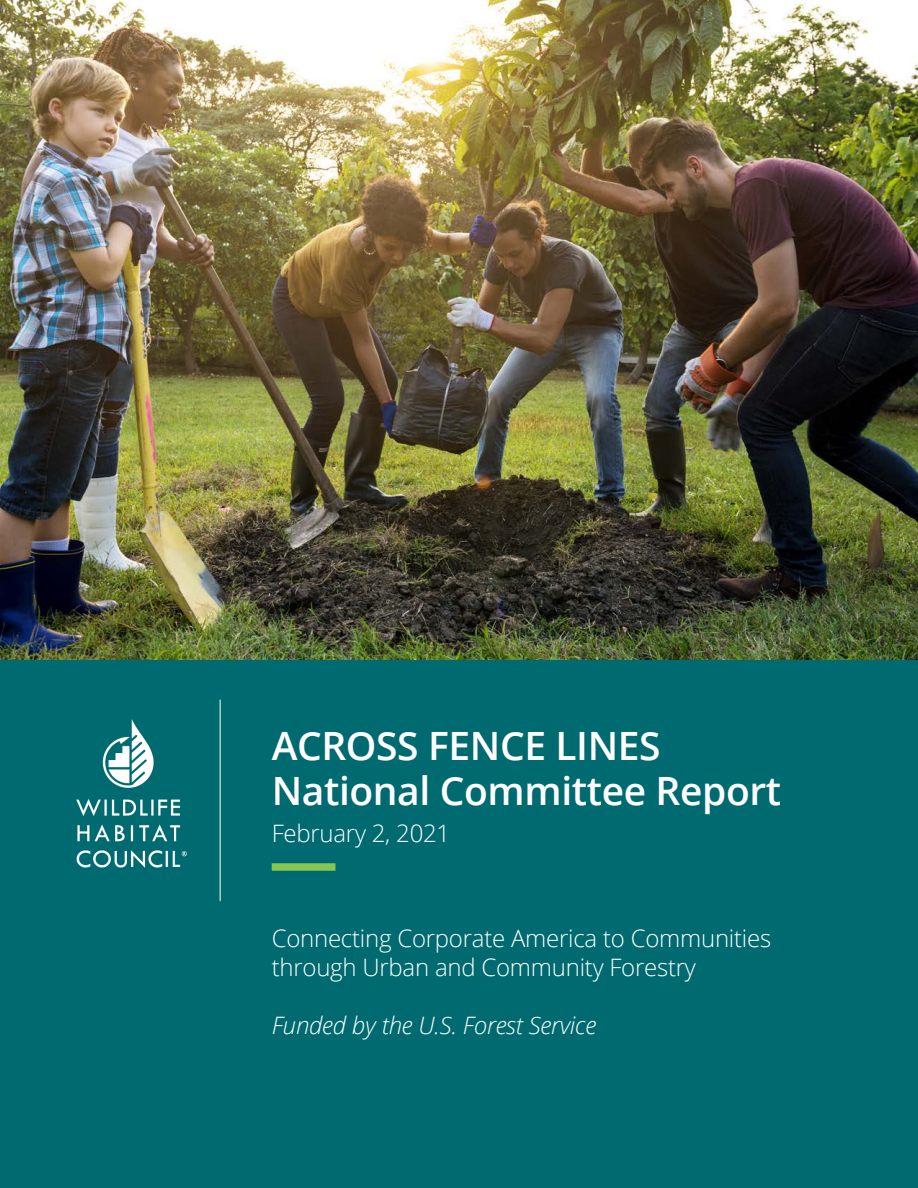
<style>
.page{position:relative;width:918px;height:1188px;background:#fff}
.page>*{position:absolute;margin:0;border:0;box-sizing:border-box;transform-origin:0 0}
.t1{font:600 39px "Open Sans";letter-spacing:-.01em;color:#fff}
.t2{font:300 24px/28.8px "Open Sans";letter-spacing:-.01em;color:#fff}
.t3{font:italic 300 24px "Open Sans";letter-spacing:-.01em;color:#fff}
</style>
<div class="page">
<img style="left:0;top:0;width:918px;height:661px">
<div style="left:0;top:661px;width:918px;height:527px;background:#006a71"></div>
<div style="left:272px;top:863px;width:63px;height:8px;background:#86c551"></div>
<img style="left:76px;top:720px;width:111px;height:148px">
<hr style="left:220px;top:700px;width:1px;height:201px;background:#fff">
<p class="t1" style="left:272px;top:719px;width:390px">ACROSS FENCE LINES</p>
<p class="t1" style="left:272px;top:764px;width:511px">National Committee Report</p>
<p class="t2" style="left:272px;top:819px;width:180px">February 2, 2021</p>
<p class="t2" style="left:272px;top:923px;width:501px">Connecting Corporate America to Communities through Urban and Community Forestry</p>
<p class="t3" style="left:272px;top:1008px;width:326px">Funded by the U.S. Forest Service</p>
</div>
